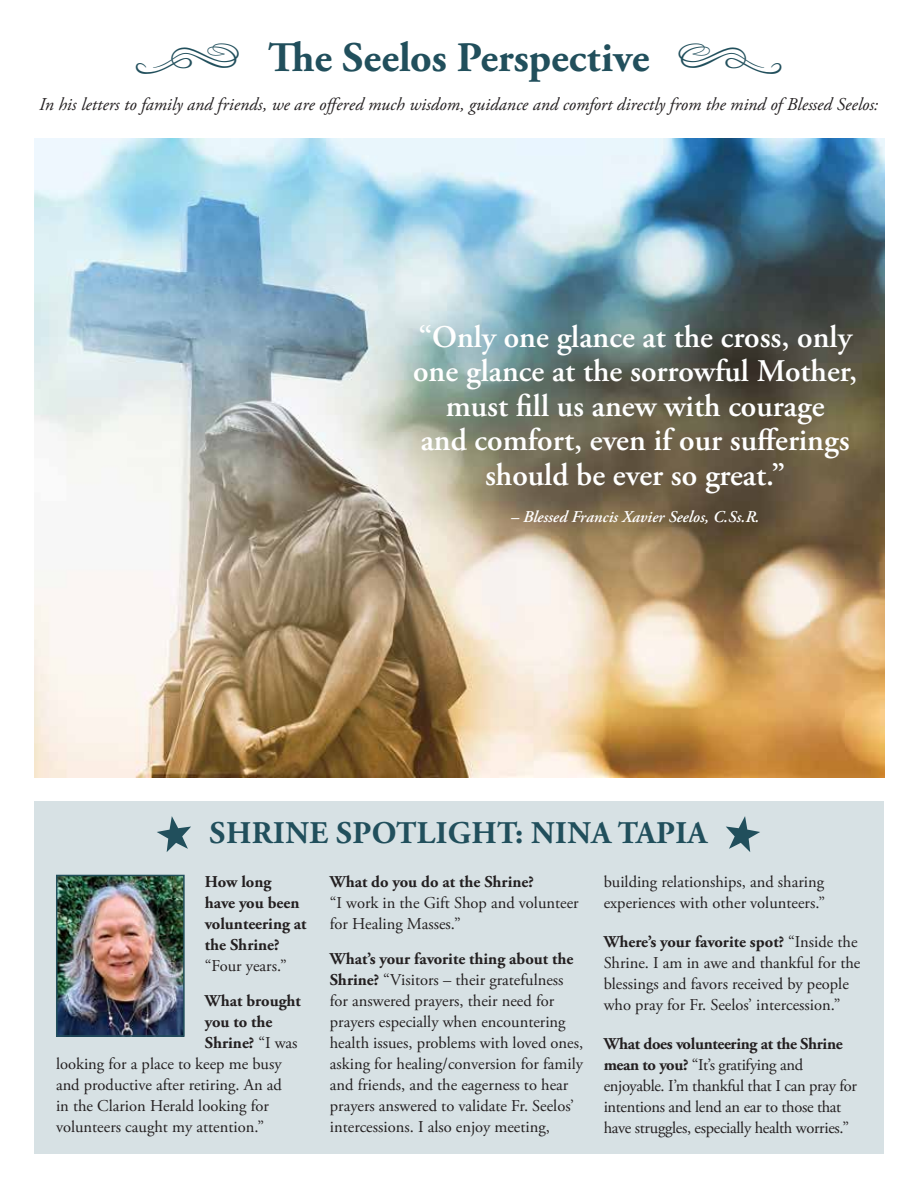
<style>
.page{position:relative;width:918px;height:1188px;background:#fff}
.page>*{position:absolute;margin:0;border:0;box-sizing:border-box;transform-origin:0 0}
.t1{font:700 42px "Adobe Garamond Pro";color:#214f5c}
.t2{font:600 31.5px/34.5px "Adobe Garamond Pro";color:#fff;text-align:center}
.t3{font:700 31.5px "Adobe Garamond Pro";letter-spacing:.015em;color:#214f5c}
.t4{font:italic 18px "Adobe Garamond Pro";color:#231f20}
.t5{font:16.5px/21px "Adobe Garamond Pro";color:#231f20}
.t6{font:16.5px/21px "Adobe Garamond Pro";letter-spacing:-.02em;color:#231f20}
.t7{font:700 16.5px/21px "Adobe Garamond Pro";color:#231f20}
.t8{font:italic 600 16.5px "Adobe Garamond Pro";color:#fff}
.s1{font-family:"Lifehack Goodies";font-weight:400}
.s2{font-weight:400}
.s3{font-weight:700}
</style>
<div class="page">
<img style="left:35px;top:139px;width:849px;height:639px">
<div style="left:35px;top:801px;width:849px;height:353px;background:#d7e1e4"></div>
<img style="left:59px;top:878px;width:123px;height:156px">
<div style="left:56px;top:875px;width:129px;height:162px;border:2px solid #214f5c"></div>
<svg style="left:726px;top:816px;width:34px;height:36px"></svg>
<svg style="left:157px;top:816px;width:34px;height:36px"></svg>
<h1 class="t1" style="left:132px;top:33px;width:655px"><span class="s1">c</span> The Seelos Perspective <span class="s1">d</span></h1>
<p class="t4" style="left:39px;top:93px;width:841px">In his letters to family and friends, we are offered much wisdom, guidance and comfort directly from the mind of Blessed Seelos:</p>
<h2 class="t2" style="left:413px;top:320px;width:445px">“Only one glance at the cross, only one glance at the sorrowful Mother, must fill us anew with courage<br>and comfort, even if our sufferings should be ever so great.”</h2>
<p class="t8" style="left:511px;top:507px;width:250px">– Blessed Francis Xavier Seelos, C.Ss.R.</p>
<h2 class="t3" style="left:210px;top:815px;width:499px">SHRINE SPOTLIGHT: NINA TAPIA</h2>
<p class="t7" style="left:205px;top:872px;width:103px">How long<br>have you been volunteering at the Shrine?</p>
<p class="t5" style="left:205px;top:956px;width:83px">“Four years.”</p>
<p class="t7" style="left:205px;top:990px;width:98px">What brought</p>
<p class="t7" style="left:205px;top:1011px;width:69px">you to the</p>
<p class="t7" style="left:205px;top:1032px;width:94px">Shrine? <span class="s2">“I was</span></p>
<p class="t5" style="left:56px;top:1054px;width:227px">looking for a place to keep me busy</p>
<p class="t5" style="left:56px;top:1075px;width:227px">and productive after retiring. An ad</p>
<p class="t5" style="left:56px;top:1096px;width:215px">in the Clarion Herald looking for</p>
<p class="t5" style="left:56px;top:1117px;width:210px">volunteers caught my attention.”</p>
<p class="t7" style="left:330px;top:872px;width:206px">What do you do at the Shrine?</p>
<p class="t5" style="left:330px;top:893px;width:250px">“I work in the Gift Shop and volunteer for Healing Masses.”</p>
<p class="t5" style="left:330px;top:949px;width:255px"><span class="s3">What’s your favorite thing about the Shrine?</span> “Visitors – their gratefulness for answered prayers, their need for prayers especially when encountering health issues, problems with loved ones, asking for healing/conversion for family and friends, and the eagerness to hear prayers answered to validate Fr. Seelos’ intercessions. I also enjoy meeting,</p>
<p class="t5" style="left:604px;top:872px;width:223px">building relationships, and sharing experiences with other volunteers.”</p>
<p class="t5" style="left:604px;top:932px;width:258px"><span class="s3">Where’s your favorite spot?</span> “Inside the Shrine. I am in awe and thankful for the blessings and favors received by people who pray for Fr. Seelos’ intercession.”</p>
<p class="t6" style="left:604px;top:1034px;width:255px"><span class="s3">What does volunteering at the Shrine mean to you?</span> “It’s gratifying and enjoyable. I’m thankful that I can pray for intentions and lend an ear to those that have struggles, especially health worries.”</p>
</div>
